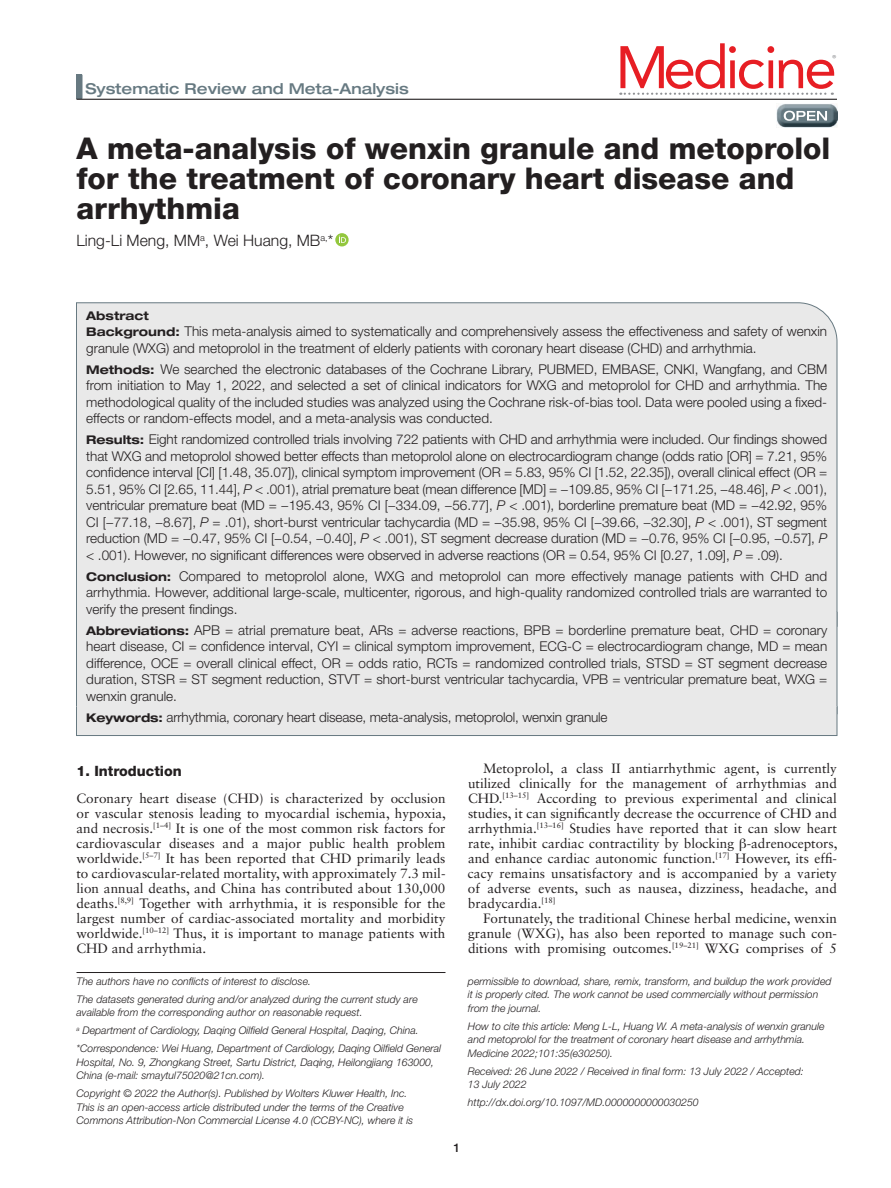
<style>
.page{position:relative;width:891px;height:1188px;background:#fff}
.page>*{position:absolute;margin:0;border:0;box-sizing:border-box;transform-origin:0 0}
.t1{font:59.4px "Avenir";letter-spacing:-.06em;color:#e71e24}
.t2{font:800 30px/30px "Helvetica Neue LT Std";color:#231f20}
.t3{font:300 15.75px "Helvetica Neue LT Std";color:#231f20}
.t4{font:500 expanded 15px "Helvetica Neue LT Std";color:#667981}
.t5{font:800 14.25px "Helvetica Neue LT Std";color:#231f20}
.t6{font:300 13.5px/16.5px "Helvetica Neue LT Std";color:#231f20;text-align:justify}
.t7{font:13.5px/15px "Sabon LT Std";color:#231f20;text-align:justify}
.t8{font:700 expanded 12px "Helvetica Neue LT Std";color:#231f20}
.t9{font:500 12px "Helvetica Neue LT Std";color:#231f20}
.t10{font:italic 300 10.5px/13.5px "Helvetica Neue LT Std";color:#231f20}
.t11{font:500 10.35px "Akzidenz Grotesk BE";color:#909295}
.s1{font-weight:700;font-stretch:expanded;font-size:12px}
.s2{font-style:italic}
.s3{font-family:"Gandhari Unicode"}
</style>
<div class="page">
<div style="left:76px;top:74px;width:6px;height:25px;background:#677981"></div>
<hr style="left:76px;top:99px;width:761px;height:1px;background:#231f20">
<img style="left:776px;top:104px;width:61px;height:24px">
<svg style="left:784px;top:111px;width:43px;height:10px"></svg>
<svg style="left:620px;top:93px;width:213px;height:2px"></svg>
<div style="left:76px;top:302px;width:762px;height:326px;background:#e9e9e9"></div>
<div style="left:76px;top:612px;width:761px;height:103px;background:#e9e9e9"></div>
<div style="left:76px;top:706px;width:761px;height:30px;background:#e9e9e9"></div>
<div style="left:76px;top:706px;width:761px;height:30px;border:1px solid #677981"></div>
<div style="left:335px;top:233px;width:14px;height:13px;background:#93c73e;border-radius:50%"></div>
<svg style="left:339px;top:236px;width:7px;height:7px"></svg>
<hr style="left:76px;top:972px;width:370px;height:1px;background:#231f20">
<p class="t4" style="left:86px;top:80px;width:325px">Systematic Review and Meta-Analysis</p>
<h1 class="t1" style="left:615px;top:33px;width:223px">Medicine</h1>
<p class="t11" style="left:832px;top:52px;width:6px">®</p>
<h2 class="t2" style="left:76px;top:134px;width:756px">A meta-analysis of wenxin granule and metoprolol for the treatment of coronary heart disease and arrhythmia</h2>
<p class="t3" style="left:76px;top:231px;width:258px">Ling-Li Meng, MM<sup>a</sup>, Wei Huang, MB<sup>a,</sup>*</p>
<p class="t8" style="left:86px;top:308px;width:64px">Abstract</p>
<p class="t6" style="left:86px;top:323px;width:742px"><span class="s1">Background:</span> This meta-analysis aimed to systematically and comprehensively assess the effectiveness and safety of wenxin granule (WXG) and metoprolol in the treatment of elderly patients with coronary heart disease (CHD) and arrhythmia.</p>
<p class="t6" style="left:86px;top:361px;width:743px"><span class="s1">Methods:</span> We searched the electronic databases of the Cochrane Library, PUBMED, EMBASE, CNKI, Wangfang, and CBM from initiation to May 1, 2022, and selected a set of clinical indicators for WXG and metoprolol for CHD and arrhythmia. The methodological quality of the included studies was analyzed using the Cochrane risk-of-bias tool. Data were pooled using a fixed&shy;effects or random-effects model, and a meta-analysis was conducted.</p>
<p class="t6" style="left:86px;top:431px;width:743px"><span class="s1">Results:</span> Eight randomized controlled trials involving 722 patients with CHD and arrhythmia were included. Our findings showed that WXG and metoprolol showed better effects than metoprolol alone on electrocardiogram change (odds ratio [OR] = 7.21, 95% confidence interval [CI] [1.48, 35.07]), clinical symptom improvement (OR = 5.83, 95% CI [1.52, 22.35]), overall clinical effect (OR = 5.51, 95% CI [2.65, 11.44], <span class="s2">P</span> &lt; .001), atrial premature beat (mean difference [MD] = −109.85, 95% CI [−171.25, −48.46], <span class="s2">P</span> &lt; .001), ventricular premature beat (MD = −195.43, 95% CI [−334.09, −56.77], <span class="s2">P</span> &lt; .001), borderline premature beat (MD = −42.92, 95% CI [−77.18, −8.67], <span class="s2">P</span> = .01), short-burst ventricular tachycardia (MD = −35.98, 95% CI [−39.66, −32.30], <span class="s2">P</span> &lt; .001), ST segment reduction (MD = −0.47, 95% CI [−0.54, −0.40], <span class="s2">P</span> &lt; .001), ST segment decrease duration (MD = −0.76, 95% CI [−0.95, −0.57], <span class="s2">P </span>&lt; .001). However, no significant differences were observed in adverse reactions (OR = 0.54, 95% CI [0.27, 1.09], <span class="s2">P</span> = .09).</p>
<p class="t6" style="left:86px;top:568px;width:742px"><span class="s1">Conclusion:</span> Compared to metoprolol alone, WXG and metoprolol can more effectively manage patients with CHD and arrhythmia. However, additional large-scale, multicenter, rigorous, and high-quality randomized controlled trials are warranted to verify the present findings.</p>
<p class="t6" style="left:86px;top:622px;width:743px"><span class="s1">Abbreviations:</span> APB = atrial premature beat, ARs = adverse reactions, BPB = borderline premature beat, CHD = coronary heart disease, CI = confidence interval, CYI = clinical symptom improvement, ECG-C = electrocardiogram change, MD = mean difference, OCE = overall clinical effect, OR = odds ratio, RCTs = randomized controlled trials, STSD = ST segment decrease duration, STSR = ST segment reduction, STVT = short-burst ventricular tachycardia, VPB = ventricular premature beat, WXG = wenxin granule.</p>
<p class="t6" style="left:86px;top:709px;width:523px"><span class="s1">Keywords:</span> arrhythmia, coronary heart disease, meta-analysis, metoprolol, wenxin granule</p>
<p class="t5" style="left:76px;top:762px;width:107px">1. Introduction</p>
<p class="t7" style="left:76px;top:791px;width:371px">Coronary heart disease (CHD) is characterized by occlusion or vascular stenosis leading to myocardial ischemia, hypoxia, and necrosis.<sup>[1–4]</sup> It is one of the most common risk factors for cardiovascular diseases and a major public health problem worldwide.<sup>[5–7]</sup> It has been reported that CHD primarily leads to cardiovascular-related mortality, with approximately 7.3 mil&shy;lion annual deaths, and China has contributed about 130,000 deaths.<sup>[8,9]</sup> Together with arrhythmia, it is responsible for the largest number of cardiac-associated mortality and morbidity worldwide.<sup>[10–12]</sup> Thus, it is important to manage patients with CHD and arrhythmia.</p>
<p class="t10" style="left:76px;top:972px;width:343px;line-height:18px">The authors have no conflicts of interest to disclose.<br>The datasets generated during and/or analyzed during the current study are</p>
<p class="t10" style="left:76px;top:1004px;width:366px;line-height:18px">available from the corresponding author on reasonable request.<br><sup>a</sup> Department of Cardiology, Daqing Oilfield General Hospital, Daqing, China. *Correspondence: Wei Huang, Department of Cardiology, Daqing Oilfield General</p>
<p class="t10" style="left:76px;top:1055px;width:359px">Hospital, No. 9, Zhongkang Street, Sartu District, Daqing, Heilongjiang 163000,<br>China (e-mail: smaytul75020@21cn.com).</p>
<p class="t10" style="left:76px;top:1087px;width:338px">Copyright © 2022 the Author(s). Published by Wolters Kluwer Health, Inc.<br>This is an open-access article distributed under the terms of the Creative<br>Commons Attribution-Non Commercial License 4.0 (CCBY-NC), where it is</p>
<p class="t9" style="left:453px;top:1140px;width:8px">1</p>
<p class="t7" style="left:468px;top:761px;width:371px;text-indent:15px">Metoprolol, a class II antiarrhythmic agent, is currently utilized clinically for the management of arrhythmias and CHD.<sup>[13–15]</sup> According to previous experimental and clinical studies, it can significantly decrease the occurrence of CHD and arrhythmia.<sup>[13–16]</sup> Studies have reported that it can slow heart rate, inhibit cardiac contractility by blocking <span class="s3">β</span>-adrenoceptors, and enhance cardiac autonomic function.<sup>[17]</sup> However, its effi&shy;cacy remains unsatisfactory and is accompanied by a variety of adverse events, such as nausea, dizziness, headache, and bradycardia.<sup>[18]</sup></p>
<p class="t7" style="left:468px;top:911px;width:371px;text-indent:15px">Fortunately, the traditional Chinese herbal medicine, wenxin granule (WXG), has also been reported to manage such con&shy;ditions with promising outcomes.<sup>[19–21]</sup> WXG comprises of 5</p>
<p class="t10" style="left:468px;top:974px;width:365px">permissible to download, share, remix, transform, and buildup the work provided it is properly cited. The work cannot be used commercially without permission from the journal.</p>
<p class="t10" style="left:468px;top:1019px;width:358px">How to cite this article: Meng L-L, Huang W. A meta-analysis of wenxin granule and metoprolol for the treatment of coronary heart disease and arrhythmia.<br>Medicine 2022;101:35(e30250).</p>
<p class="t10" style="left:468px;top:1064px;width:337px">Received: 26 June 2022 / Received in final form: 13 July 2022 / Accepted:<br>13 July 2022</p>
<p class="t10" style="left:468px;top:1096px;width:232px">http://dx.doi.org/10.1097/MD.0000000000030250</p>
</div>
